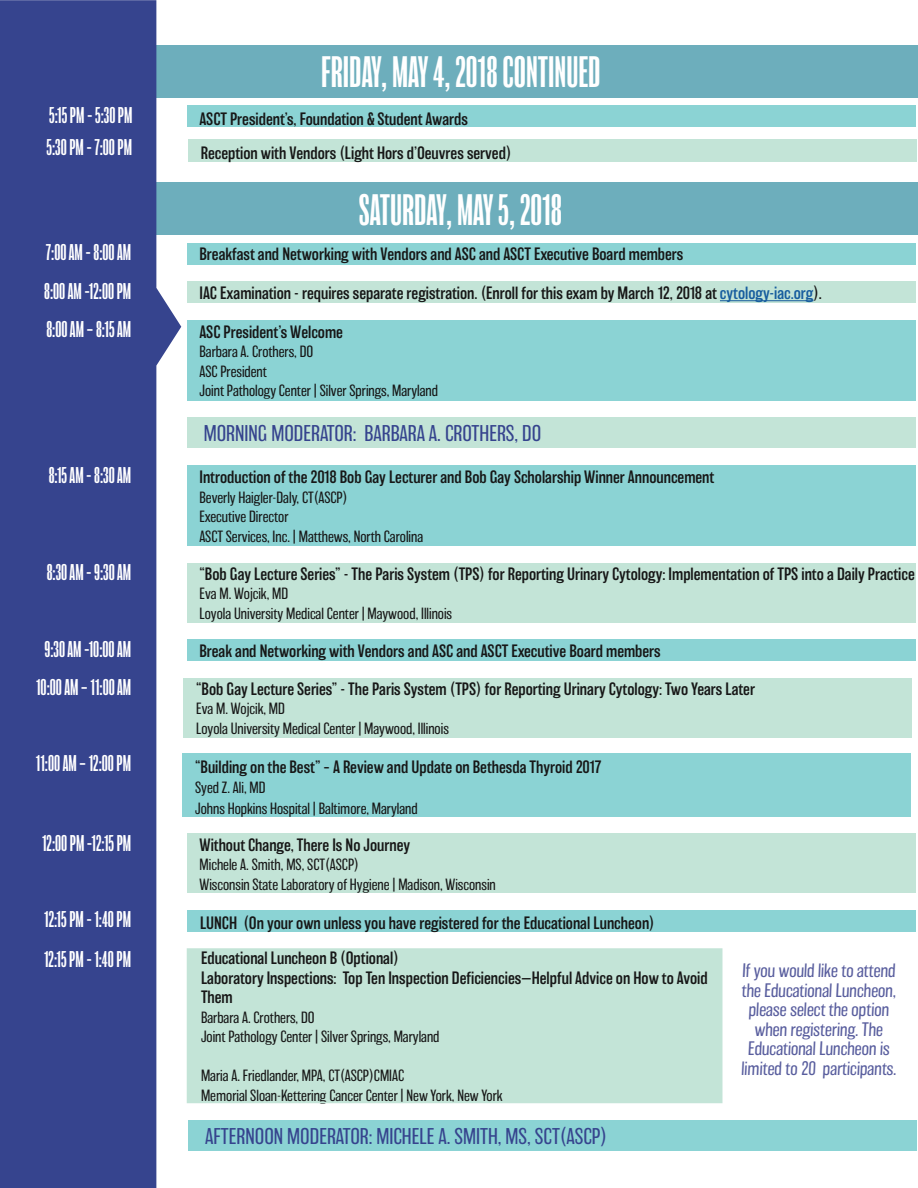
<style>
.page{position:relative;width:918px;height:1188px;background:#fff}
.page>*{position:absolute;margin:0;border:0;box-sizing:border-box;transform-origin:0 0}
._1st_Section_Header{font:extra-condensed 40.5px "Balboa";color:#fff}
._1st_Section_Header-2{font:extra-condensed 21px "Balboa";color:#fff}
._1st_Section_Header-3{font:200 21px "Balboa";color:#36448e}
._2nd_Section_Header{font:200 18px/19.5px "Balboa";color:#595e9e;text-align:center}
._2nd_Section_Header-2{font:300 16.5px/19.5px "Balboa";color:#171717}
._2nd_Section_Header-3{font:200 15px "Balboa";color:#171717}
.s1{color:#175d9e}
</style>
<div class="page">
<div style="left:182px;top:754px;width:729px;height:63px;background:#8bd3d4"></div>
<div style="left:187px;top:949px;width:535px;height:153px;background:#c3e4d7"></div>
<div style="left:187px;top:948px;width:535px;height:155px;border:2px solid #c3e4d7"></div>
<div style="left:183px;top:678px;width:729px;height:59px;background:#c3e4d7"></div>
<div style="left:187px;top:563px;width:728px;height:60px;background:#c3e4d7"></div>
<div style="left:187px;top:640px;width:728px;height:21px;background:#8bd3d4"></div>
<div style="left:4px;top:45px;width:914px;height:52px;background:#6daebc"></div>
<div style="left:2px;top:182px;width:916px;height:53px;background:#6daebc"></div>
<svg style="left:0;top:0;width:181px;height:1188px;background:#4e5b9c"></svg>
<div style="left:187px;top:243px;width:728px;height:21px;background:#8bd3d4"></div>
<div style="left:187px;top:281px;width:728px;height:22px;background:#c3e4d7"></div>
<hr style="left:720px;top:300px;width:93px;height:1px;background:#175d9e">
<div style="left:187px;top:465px;width:728px;height:81px;background:#8bd3d4"></div>
<div style="left:187px;top:833px;width:728px;height:60px;background:#c3e4d7"></div>
<div style="left:187px;top:320px;width:728px;height:81px;background:#8bd3d4"></div>
<div style="left:187px;top:418px;width:728px;height:30px;background:#c3e4d7"></div>
<div style="left:187px;top:910px;width:729px;height:21px;background:#8bd3d4"></div>
<div style="left:188px;top:139px;width:729px;height:23px;background:#c3e4d7"></div>
<div style="left:187px;top:106px;width:728px;height:21px;background:#8bd3d4"></div>
<div style="left:188px;top:1120px;width:728px;height:31px;background:#8bd3d4"></div>
<p class="_1st_Section_Header" style="left:321px;top:50px;width:281px">FRIDAY, MAY 4, 2018 CONTINUED</p>
<p class="_1st_Section_Header-2" style="left:49px;top:103px;width:85px">5:15 PM - 5:30 PM</p>
<p class="_2nd_Section_Header-2" style="left:200px;top:109px;width:270px">ASCT President’s, Foundation &amp; Student Awards</p>
<p class="_1st_Section_Header-2" style="left:46px;top:136px;width:87px">5:30 PM - 7:00 PM</p>
<p class="_2nd_Section_Header-2" style="left:201px;top:143px;width:312px">Reception with Vendors (Light Hors d’Oeuvres served)</p>
<p class="_1st_Section_Header" style="left:359px;top:187px;width:205px">SATURDAY, MAY 5, 2018</p>
<p class="_1st_Section_Header-2" style="left:46px;top:241px;width:87px">7:00 AM - 8:00 AM</p>
<p class="_2nd_Section_Header-2" style="left:200px;top:245px;width:485px">Breakfast and Networking with Vendors and ASC and ASCT Executive Board members</p>
<p class="_1st_Section_Header-2" style="left:44px;top:279px;width:89px">8:00 AM -12:00 PM</p>
<p class="_2nd_Section_Header-2" style="left:200px;top:283px;width:624px">IAC Examination - requires separate registration. (Enroll for this exam by March 12, 2018 at <span class="s1">cytology-iac.org</span>).</p>
<p class="_1st_Section_Header-2" style="left:46px;top:317px;width:86px">8:00 AM – 8:15 AM</p>
<p class="_2nd_Section_Header-2" style="left:200px;top:322px;width:145px">ASC President’s Welcome</p>
<p class="_2nd_Section_Header-3" style="left:200px;top:344px;width:115px">Barbara A. Crothers, DO</p>
<p class="_2nd_Section_Header-3" style="left:200px;top:363px;width:69px">ASC President</p>
<p class="_2nd_Section_Header-3" style="left:200px;top:383px;width:240px">Joint Pathology Center | Silver Springs, Maryland</p>
<p class="_1st_Section_Header-3" style="left:204px;top:422px;width:339px">MORNING MODERATOR: BARBARA A. CROTHERS, DO</p>
<p class="_1st_Section_Header-2" style="left:49px;top:463px;width:84px">8:15 AM - 8:30 AM</p>
<p class="_2nd_Section_Header-2" style="left:200px;top:468px;width:516px">Introduction of the 2018 Bob Gay Lecturer and Bob Gay Scholarship Winner Announcement</p>
<p class="_2nd_Section_Header-3" style="left:200px;top:489px;width:150px">Beverly Haigler-Daly, CT(ASCP)</p>
<p class="_2nd_Section_Header-3" style="left:200px;top:509px;width:90px">Executive Director</p>
<p class="_2nd_Section_Header-3" style="left:200px;top:528px;width:225px">ASCT Services, Inc. | Matthews, North Carolina</p>
<p class="_1st_Section_Header-2" style="left:47px;top:561px;width:86px">8:30 AM - 9:30 AM</p>
<p class="_1st_Section_Header-2" style="left:45px;top:637px;width:88px">9:30 AM -10:00 AM</p>
<p class="_2nd_Section_Header-2" style="left:200px;top:564px;width:717px">“Bob Gay Lecture Series” - The Paris System (TPS) for Reporting Urinary Cytology: Implementation of TPS into a Daily Practice</p>
<p class="_2nd_Section_Header-3" style="left:200px;top:586px;width:90px">Eva M. Wojcik, MD</p>
<p class="_2nd_Section_Header-3" style="left:200px;top:605px;width:254px">Loyola University Medical Center | Maywood, Illinois</p>
<p class="_2nd_Section_Header-2" style="left:200px;top:641px;width:463px">Break and Networking with Vendors and ASC and ASCT Executive Board members</p>
<p class="_1st_Section_Header-2" style="left:36px;top:676px;width:97px">10:00 AM – 11:00 AM</p>
<p class="_2nd_Section_Header-2" style="left:196px;top:679px;width:560px">“Bob Gay Lecture Series” - The Paris System (TPS) for Reporting Urinary Cytology: Two Years Later</p>
<p class="_2nd_Section_Header-3" style="left:196px;top:701px;width:90px">Eva M. Wojcik, MD</p>
<p class="_2nd_Section_Header-3" style="left:196px;top:720px;width:254px">Loyola University Medical Center | Maywood, Illinois</p>
<p class="_1st_Section_Header-2" style="left:36px;top:752px;width:97px">11:00 AM – 12:00 PM</p>
<p class="_2nd_Section_Header-2" style="left:195px;top:758px;width:408px">“Building on the Best” – A Review and Update on Bethesda Thyroid 2017</p>
<p class="_2nd_Section_Header-3" style="left:195px;top:779px;width:72px">Syed Z. Ali, MD</p>
<p class="_2nd_Section_Header-3" style="left:195px;top:800px;width:224px">Johns Hopkins Hospital | Baltimore, Maryland</p>
<p class="_1st_Section_Header-2" style="left:42px;top:831px;width:91px">12:00 PM -12:15 PM</p>
<p class="_2nd_Section_Header-2" style="left:200px;top:835px;width:212px">Without Change, There Is No Journey</p>
<p class="_2nd_Section_Header-3" style="left:200px;top:857px;width:161px">Michele A. Smith, MS, SCT(ASCP)</p>
<p class="_2nd_Section_Header-3" style="left:200px;top:876px;width:298px">Wisconsin State Laboratory of Hygiene | Madison, Wisconsin</p>
<p class="_1st_Section_Header-2" style="left:44px;top:908px;width:88px">12:15 PM - 1:40 PM</p>
<p class="_2nd_Section_Header-2" style="left:200px;top:913px;width:456px">LUNCH (On your own unless you have registered for the Educational Luncheon)</p>
<p class="_1st_Section_Header-2" style="left:44px;top:948px;width:88px">12:15 PM - 1:40 PM</p>
<p class="_2nd_Section_Header-2" style="left:201px;top:948px;width:199px">Educational Luncheon B (Optional)</p>
<p class="_2nd_Section_Header-2" style="left:201px;top:968px;width:508px">Laboratory Inspections: Top Ten Inspection Deficiencies—Helpful Advice on How to Avoid<br>Them</p>
<p class="_2nd_Section_Header-3" style="left:201px;top:1009px;width:115px">Barbara A. Crothers, DO</p>
<p class="_2nd_Section_Header-3" style="left:201px;top:1028px;width:240px">Joint Pathology Center | Silver Springs, Maryland</p>
<p class="_2nd_Section_Header-3" style="left:201px;top:1067px;width:205px">Maria A. Friedlander, MPA, CT(ASCP)CMIAC</p>
<p class="_2nd_Section_Header-3" style="left:201px;top:1087px;width:303px">Memorial Sloan-Kettering Cancer Center | New York, New York</p>
<p class="_1st_Section_Header-3" style="left:205px;top:1125px;width:404px">AFTERNOON MODERATOR: MICHELE A. SMITH, MS, SCT(ASCP)</p>
<p class="_2nd_Section_Header" style="left:741px;top:961px;width:158px">If you would like to attend the Educational Luncheon, please select the option when registering. The<br>Educational Luncheon is limited to 20 participants.</p>
</div>
